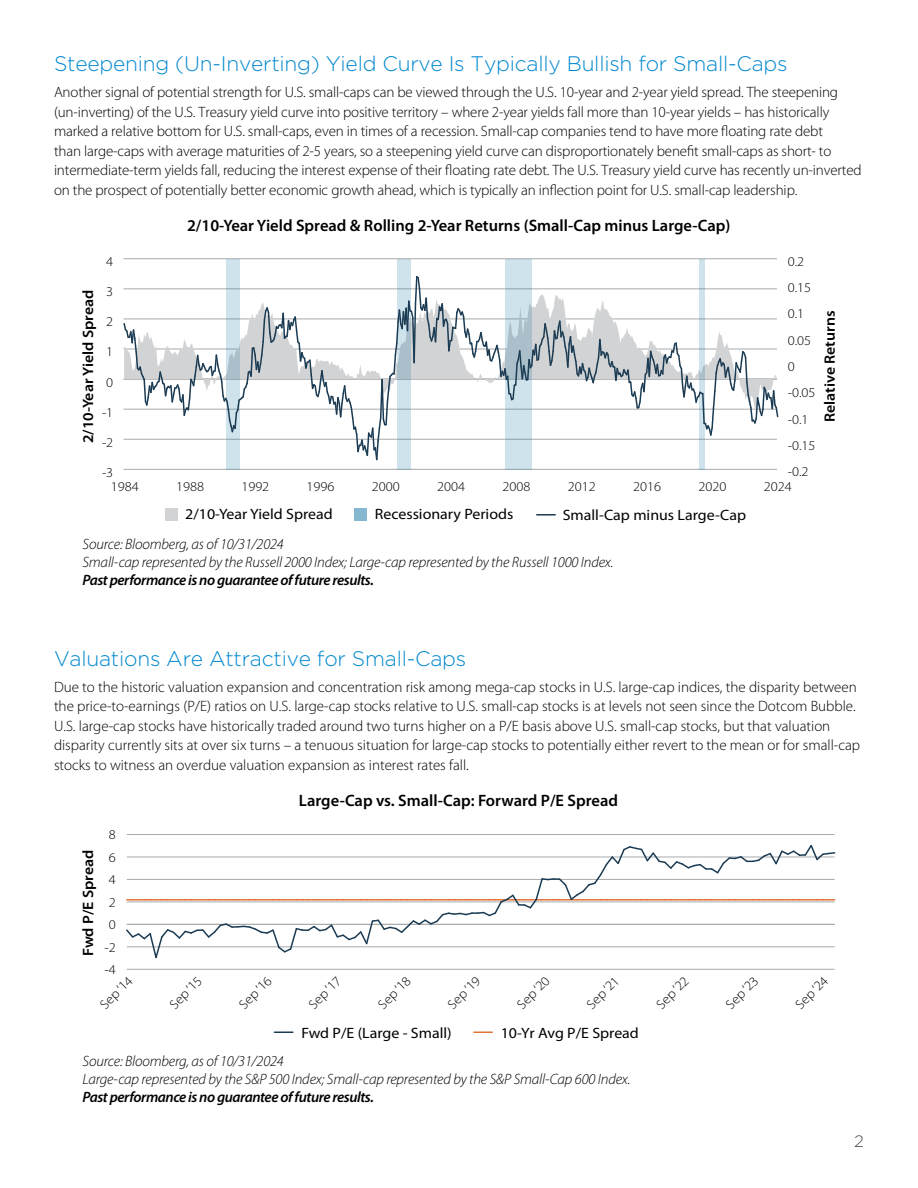
<style>
.page{position:relative;width:918px;height:1188px;background:#fff}
.page>*{position:absolute;margin:0;border:0;box-sizing:border-box;transform-origin:0 0}
.H3_-_Subheader{font:300 21px "Gotham";letter-spacing:-.01em;color:#0088ce}
.t1{font:600 16.5px "Myriad Pro";color:#000}
.t2{font:300 16.5px "Gotham";color:#4d4d4f}
.Body{font:300 15px/19.5px "Myriad Pro";letter-spacing:-.01em;color:#000}
.t3{font:italic 300 15px/18px "Myriad Pro";letter-spacing:-.01em;color:#000}
.t4{font:15px "Myriad Pro";color:#000;scale:1.06 1}
.t5{font:600 15px "Myriad Pro";color:#000;scale:1.06 1}
.t6{font:300 13.5px "Myriad Pro";color:#000;scale:1.06 1}
.s1{font-weight:600}
</style>
<div class="page">
<hr style="left:124px;top:469px;width:653px;height:1px;background:#a8aaac">
<hr style="left:124px;top:259px;width:653px;height:1px;background:#a8aaac">
<div style="left:165px;top:508px;width:13px;height:13px;background:#d1d3d4"></div>
<div style="left:354px;top:508px;width:13px;height:13px;background:#85b8d0"></div>
<svg style="left:537px;top:514px;width:18px;height:2px"></svg>
<div style="left:226px;top:259px;width:13px;height:211px;background:#cfe3ec"></div>
<div style="left:397px;top:259px;width:13px;height:211px;background:#cfe3ec"></div>
<div style="left:505px;top:259px;width:27px;height:211px;background:#cfe3ec"></div>
<div style="left:700px;top:259px;width:5px;height:211px;background:#cfe3ec"></div>
<svg style="left:123px;top:275px;width:656px;height:186px"></svg>
<hr style="left:127px;top:969px;width:708px;height:1px;background:#a8aaac">
<hr style="left:127px;top:834px;width:708px;height:1px;background:#a8aaac">
<svg style="left:126px;top:844px;width:710px;height:115px"></svg>
<svg style="left:474px;top:1032px;width:18px;height:1px"></svg>
<svg style="left:274px;top:1032px;width:19px;height:1px"></svg>
<h3 class="H3_-_Subheader" style="left:54px;top:50px;width:735px">Steepening (Un-Inverting) Yield Curve Is Typically Bullish for Small-Caps</h3>
<p class="Body" style="left:54px;top:82px;width:809px">Another signal of potential strength for U.S. small-caps can be viewed through the U.S. 10-year and 2-year yield spread. The steepening (un-inverting) of the U.S. Treasury yield curve into positive territory – where 2-year yields fall more than 10-year yields – has historically marked a relative bottom for U.S. small-caps, even in times of a recession. Small-cap companies tend to have more floating rate debt<br>than large-caps with average maturities of 2-5 years, so a steepening yield curve can disproportionately benefit small-caps as short- to intermediate-term yields fall, reducing the interest expense of their floating rate debt. The U.S. Treasury yield curve has recently un-inverted on the prospect of potentially better economic growth ahead, which is typically an inflection point for U.S. small-cap leadership.</p>
<p class="t1" style="left:187px;top:215px;width:545px">2/10-Year Yield Spread &amp; Rolling 2-Year Returns (Small-Cap minus Large-Cap)</p>
<p class="t6" style="left:106px;top:254px;width:8px">4</p>
<p class="t6" style="left:106px;top:284px;width:8px">3</p>
<p class="t5" style="left:79px;top:443px;width:146px;rotate:-90deg">2/10-Year Yield Spread</p>
<p class="t6" style="left:106px;top:314px;width:8px">2</p>
<p class="t6" style="left:106px;top:344px;width:8px">1</p>
<p class="t6" style="left:106px;top:374px;width:8px">0</p>
<p class="t6" style="left:102px;top:404px;width:12px">-1</p>
<p class="t6" style="left:102px;top:434px;width:12px">-2</p>
<p class="t6" style="left:102px;top:464px;width:12px">-3</p>
<p class="t6" style="left:788px;top:253px;width:17px">0.2</p>
<p class="t6" style="left:788px;top:279px;width:24px">0.15</p>
<p class="t6" style="left:788px;top:306px;width:17px">0.1</p>
<p class="t6" style="left:788px;top:332px;width:24px">0.05</p>
<p class="t6" style="left:788px;top:358px;width:8px">0</p>
<p class="t6" style="left:788px;top:385px;width:28px">-0.05</p>
<p class="t6" style="left:788px;top:411px;width:21px">-0.1</p>
<p class="t6" style="left:788px;top:437px;width:28px">-0.15</p>
<p class="t6" style="left:788px;top:464px;width:21px">-0.2</p>
<p class="t6" style="left:111px;top:478px;width:28px">1984</p>
<p class="t6" style="left:176px;top:478px;width:28px">1988</p>
<p class="t6" style="left:241px;top:478px;width:28px">1992</p>
<p class="t6" style="left:307px;top:478px;width:28px">1996</p>
<p class="t6" style="left:372px;top:478px;width:28px">2000</p>
<p class="t6" style="left:437px;top:478px;width:28px">2004</p>
<p class="t6" style="left:503px;top:478px;width:28px">2008</p>
<p class="t6" style="left:568px;top:478px;width:28px">2012</p>
<p class="t6" style="left:633px;top:478px;width:28px">2016</p>
<p class="t6" style="left:698px;top:478px;width:28px">2020</p>
<p class="t6" style="left:764px;top:478px;width:28px">2024</p>
<p class="t4" style="left:185px;top:505px;width:141px">2/10-Year Yield Spread</p>
<p class="t4" style="left:375px;top:505px;width:132px">Recessionary Periods</p>
<p class="t4" style="left:563px;top:506px;width:174px">Small-Cap minus Large-Cap</p>
<p class="t3" style="left:82px;top:535px;width:533px">Source: Bloomberg, as of 10/31/2024<br>Small-cap represented by the Russell 2000 Index; Large-cap represented by the Russell 1000 Index.<br><span class="s1">Past performance is no guarantee of future results.</span></p>
<p class="t5" style="left:820px;top:422px;width:107px;rotate:-90deg">Relative Returns</p>
<h3 class="H3_-_Subheader" style="left:54px;top:645px;width:414px">Valuations Are Attractive for Small-Caps</h3>
<p class="Body" style="left:54px;top:677px;width:808px">Due to the historic valuation expansion and concentration risk among mega-cap stocks in U.S. large-cap indices, the disparity between the price-to-earnings (P/E) ratios on U.S. large-cap stocks relative to U.S. small-cap stocks is at levels not seen since the Dotcom Bubble.<br>U.S. large-cap stocks have historically traded around two turns higher on a P/E basis above U.S. small-cap stocks, but that valuation disparity currently sits at over six turns – a tenuous situation for large-cap stocks to potentially either revert to the mean or for small-cap stocks to witness an overdue valuation expansion as interest rates fall.</p>
<p class="t5" style="left:79px;top:956px;width:102px;rotate:-90deg">Fwd P/E Spread</p>
<p class="t6" style="left:109px;top:827px;width:8px">8</p>
<p class="t6" style="left:109px;top:849px;width:8px">6</p>
<p class="t6" style="left:109px;top:872px;width:8px">4</p>
<p class="t6" style="left:109px;top:894px;width:8px">2</p>
<p class="t6" style="left:109px;top:916px;width:8px">0</p>
<p class="t6" style="left:104px;top:939px;width:12px">-2</p>
<p class="t6" style="left:104px;top:961px;width:12px">-4</p>
<p class="t6" style="left:97px;top:1001px;width:39px;rotate:-45deg">Sep ‘14</p>
<p class="t1" style="left:299px;top:790px;width:321px">Large-Cap vs. Small-Cap: Forward P/E Spread</p>
<p class="t6" style="left:166px;top:1001px;width:39px;rotate:-45deg">Sep ‘15</p>
<p class="t6" style="left:236px;top:1001px;width:39px;rotate:-45deg">Sep ‘16</p>
<p class="t6" style="left:305px;top:1001px;width:39px;rotate:-45deg">Sep ‘17</p>
<p class="t6" style="left:375px;top:1001px;width:39px;rotate:-45deg">Sep ‘18</p>
<p class="t6" style="left:444px;top:1001px;width:39px;rotate:-45deg">Sep ‘19</p>
<p class="t6" style="left:514px;top:1001px;width:39px;rotate:-45deg">Sep ‘20</p>
<p class="t6" style="left:583px;top:1001px;width:39px;rotate:-45deg">Sep ‘21</p>
<p class="t6" style="left:653px;top:1001px;width:39px;rotate:-45deg">Sep ‘22</p>
<p class="t6" style="left:722px;top:1001px;width:39px;rotate:-45deg">Sep ‘23</p>
<p class="t6" style="left:792px;top:1001px;width:39px;rotate:-45deg">Sep ‘24</p>
<p class="t4" style="left:301px;top:1023px;width:143px">Fwd P/E (Large - Small)</p>
<p class="t4" style="left:501px;top:1023px;width:132px">10-Yr Avg P/E Spread</p>
<p class="t3" style="left:82px;top:1052px;width:550px">Source: Bloomberg, as of 10/31/2024<br>Large-cap represented by the S&amp;P 500 Index; Small-cap represented by the S&amp;P Small-Cap 600 Index.<br><span class="s1">Past performance is no guarantee of future results.</span></p>
<p class="t2" style="left:854px;top:1131px;width:11px">2</p>
</div>
